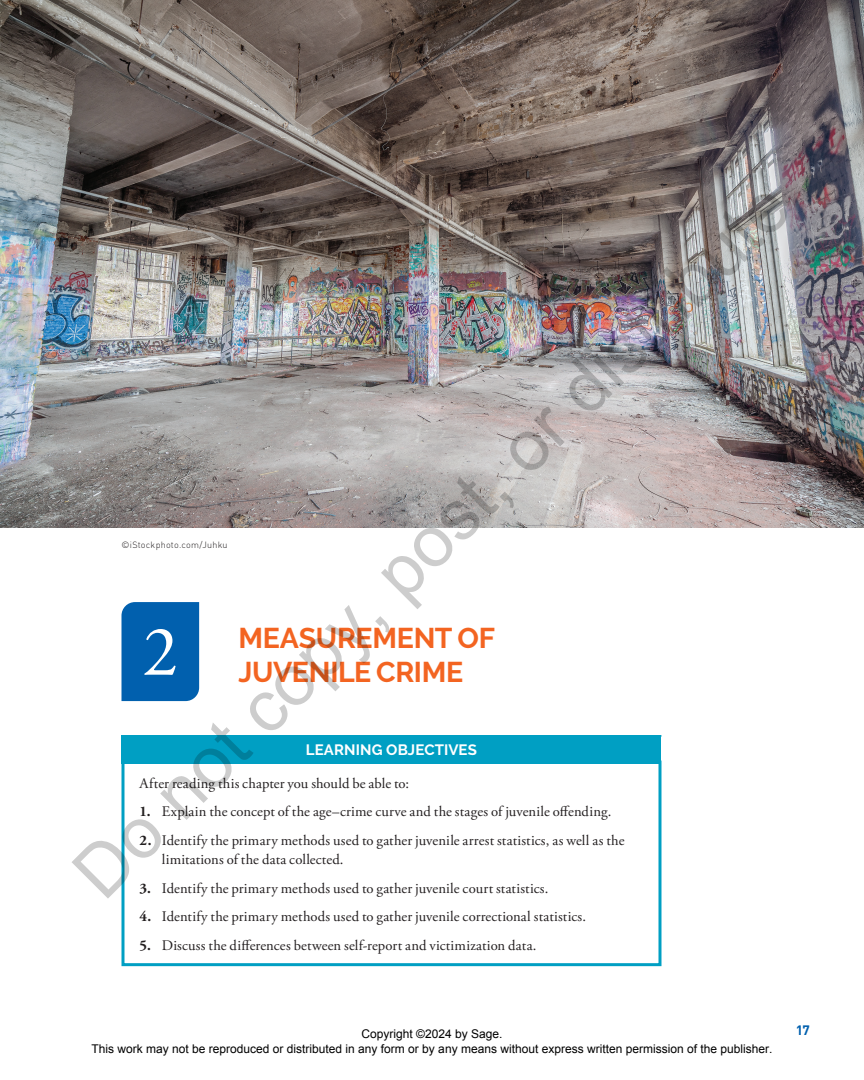
<style>
.page{position:relative;width:864px;height:1080px;background:#fff}
.page>*{position:absolute;margin:0;border:0;box-sizing:border-box;transform-origin:0 0}
.t1{font:72px "Arial";color:rgb(0 0 0/.2)}
.t2{font:71.4px "Adobe Garamond Pro";color:#fff}
.t3{font:700 28.5px "Raleway";letter-spacing:-.01em;color:#f36421}
.t4{font:700 15px "Raleway";letter-spacing:.01em;color:#fff}
.t5{font:14.7px/19.5px "Adobe Garamond Pro";letter-spacing:.01em;color:#231f20}
.t6{font:700 13.5px "DIN Pro";color:#0160ae}
.t7{font:12px/14.4px "Arial";color:#000;text-align:center}
.t8{font:300 9px "DIN Pro";letter-spacing:.025em;color:#231f20}
.s1{font-weight:700}
</style>
<div class="page">
<div style="left:122px;top:602px;width:77px;height:99px;background:#0160ae"></div>
<img style="left:0;top:0;width:864px;height:528px">
<div style="left:121px;top:736px;width:540px;height:28px;background:#009fc3"></div>
<hr style="left:122px;top:735px;width:540px;height:2px;background:#009fc3">
<div style="left:121px;top:761px;width:540px;height:205px;border:3px solid #009fc3"></div>
<h1 class="t1" style="left:53px;top:851px;width:978px;rotate:-45deg">Do not copy, post, or distribute</h1>
<p class="t8" style="left:122px;top:538px;width:108px">©iStockphoto.com/Juhku</p>
<h3 class="t3" style="left:238px;top:617px;width:258px">MEASUREMENT OF</h3>
<h2 class="t2" style="left:142px;top:609px;width:37px">2</h2>
<h3 class="t3" style="left:238px;top:652px;width:226px">JUVENILE CRIME</h3>
<p class="t4" style="left:306px;top:739px;width:173px">LEARNING OBJECTIVES</p>
<p class="t5" style="left:140px;top:774px;width:271px">After reading this chapter you should be able to:</p>
<p class="t5" style="left:140px;top:802px;width:473px"><span class="s1">1.</span> Explain the concept of the age–crime curve and the stages of juvenile offending.</p>
<p class="t5" style="left:162px;top:831px;width:464px;text-indent:-22px"><span class="s1">2.</span> Identify the primary methods used to gather juvenile arrest statistics, as well as the limitations of the data collected.</p>
<p class="t5" style="left:140px;top:879px;width:410px"><span class="s1">3.</span> Identify the primary methods used to gather juvenile court statistics.</p>
<p class="t5" style="left:140px;top:907px;width:448px"><span class="s1">4.</span> Identify the primary methods used to gather juvenile correctional statistics.</p>
<p class="t5" style="left:140px;top:936px;width:398px"><span class="s1">5.</span> Discuss the differences between self-report and victimization data.</p>
<p class="t7" style="left:92px;top:1027px;width:682px">Copyright ©2024 by Sage.<br>This work may not be reproduced or distributed in any form or by any means without express written permission of the publisher.</p>
<p class="t6" style="left:796px;top:1019px;width:16px">17</p>
</div>
